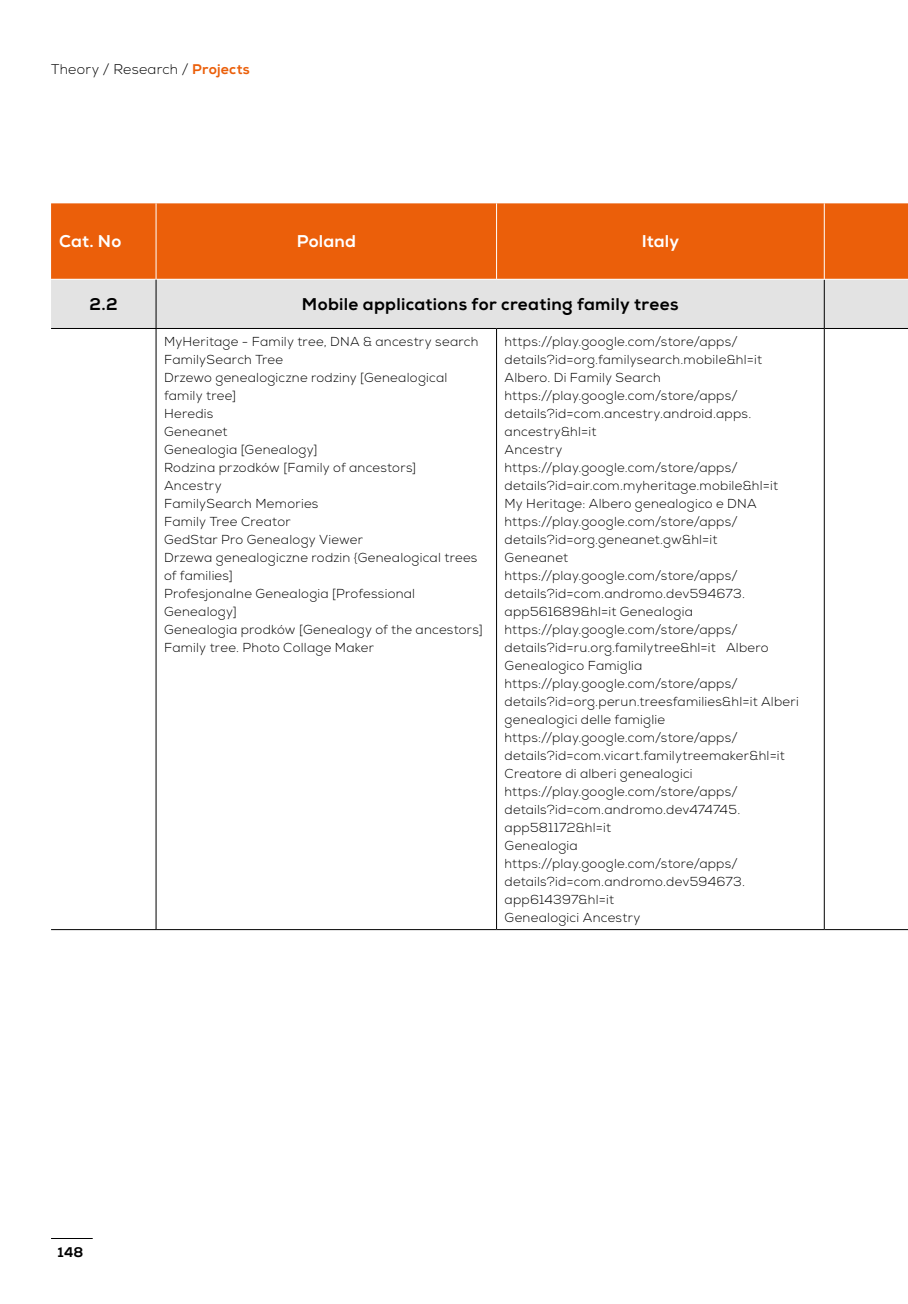
<style>
.page{position:relative;width:908px;height:1304px;background:#fff}
.page>*{position:absolute;margin:0;border:0;box-sizing:border-box;transform-origin:0 0}
.t1{font:800 17px "Nexa";letter-spacing:.02em;color:#000}
.t2{font:800 17px "Nexa";letter-spacing:.01em;color:#fff}
.t3{font:300 14px "Nexa";letter-spacing:.02em;color:#000}
.t4{font:800 14px "Nexa";color:#000}
.t5{font:300 13px/18px "Nexa";letter-spacing:.02em;color:#000}
.s1{font-weight:800;color:#eb5f0a}
</style>
<div class="page">
<hr style="left:51px;top:1238px;width:42px;height:1px;background:#000">
<div style="left:51px;top:203px;width:856px;height:76px;background:#eb5f0a"></div>
<div style="left:51px;top:280px;width:856px;height:48px;background:#e3e3e3"></div>
<hr style="left:823px;top:280px;width:1px;height:48px;background:#000">
<hr style="left:51px;top:328px;width:105px;height:1px;background:#000">
<hr style="left:156px;top:328px;width:340px;height:1px;background:#000">
<hr style="left:496px;top:328px;width:327px;height:1px;background:#000">
<hr style="left:823px;top:328px;width:84px;height:1px;background:#000">
<hr style="left:156px;top:203px;width:1px;height:76px;background:#fff">
<hr style="left:496px;top:203px;width:1px;height:76px;background:#fff">
<hr style="left:823px;top:203px;width:1px;height:76px;background:#fff">
<hr style="left:156px;top:280px;width:1px;height:48px;background:#000">
<hr style="left:156px;top:329px;width:1px;height:600px;background:#000">
<hr style="left:496px;top:329px;width:1px;height:600px;background:#000">
<hr style="left:823px;top:329px;width:1px;height:600px;background:#000">
<hr style="left:51px;top:929px;width:105px;height:1px;background:#000">
<hr style="left:156px;top:929px;width:340px;height:1px;background:#000">
<hr style="left:496px;top:929px;width:327px;height:1px;background:#000">
<hr style="left:823px;top:929px;width:84px;height:1px;background:#000">
<p class="t3" style="left:51px;top:61px;width:200px">Theory / Research / <span class="s1">Projects</span></p>
<h1 class="t2" style="left:59px;top:231px;width:64px">Cat. No</h1>
<h1 class="t2" style="left:296px;top:231px;width:61px">Poland</h1>
<h1 class="t2" style="left:641px;top:231px;width:39px">Italy</h1>
<h1 class="t1" style="left:89px;top:294px;width:30px">2.2</h1>
<h1 class="t1" style="left:302px;top:294px;width:378px">Mobile applications for creating family trees</h1>
<p class="t5" style="left:164px;top:332px;width:320px">MyHeritage - Family tree, DNA &amp; ancestry search<br>FamilySearch Tree<br>Drzewo genealogiczne rodziny [Genealogical family tree]<br>Heredis<br>Geneanet<br>Genealogia [Genealogy]<br>Rodzina przodków [Family of ancestors]<br>Ancestry<br>FamilySearch Memories<br>Family Tree Creator<br>GedStar Pro Genealogy Viewer<br>Drzewa genealogiczne rodzin {Genealogical trees of families]<br>Profesjonalne Genealogia [Professional<br>Genealogy]<br>Genealogia prodków [Genealogy of the ancestors]<br>Family tree. Photo Collage Maker</p>
<p class="t5" style="left:504px;top:333px;width:296px">https://play.google.com/store/apps/ details?id=org.familysearch.mobile&amp;hl=it Albero. Di Family Search https://play.google.com/store/apps/ details?id=com.ancestry.android.apps. ancestry&amp;hl=it<br>Ancestry<br>https://play.google.com/store/apps/ details?id=air.com.myheritage.mobile&amp;hl=it My Heritage: Albero genealogico e DNA https://play.google.com/store/apps/ details?id=org.geneanet.gw&amp;hl=it<br>Geneanet https://play.google.com/store/apps/ details?id=com.andromo.dev594673. app561689&amp;hl=it Genealogia https://play.google.com/store/apps/ details?id=ru.org.familytree&amp;hl=it Albero Genealogico Famiglia https://play.google.com/store/apps/ details?id=org.perun.treesfamilies&amp;hl=it Alberi genealogici delle famiglie https://play.google.com/store/apps/ details?id=com.vicart.familytreemaker&amp;hl=it Creatore di alberi genealogici https://play.google.com/store/apps/ details?id=com.andromo.dev474745. app581172&amp;hl=it<br>Genealogia https://play.google.com/store/apps/ details?id=com.andromo.dev594673. app614397&amp;hl=it<br>Genealogici Ancestry</p>
<p class="t4" style="left:58px;top:1244px;width:27px">148</p>
</div>
